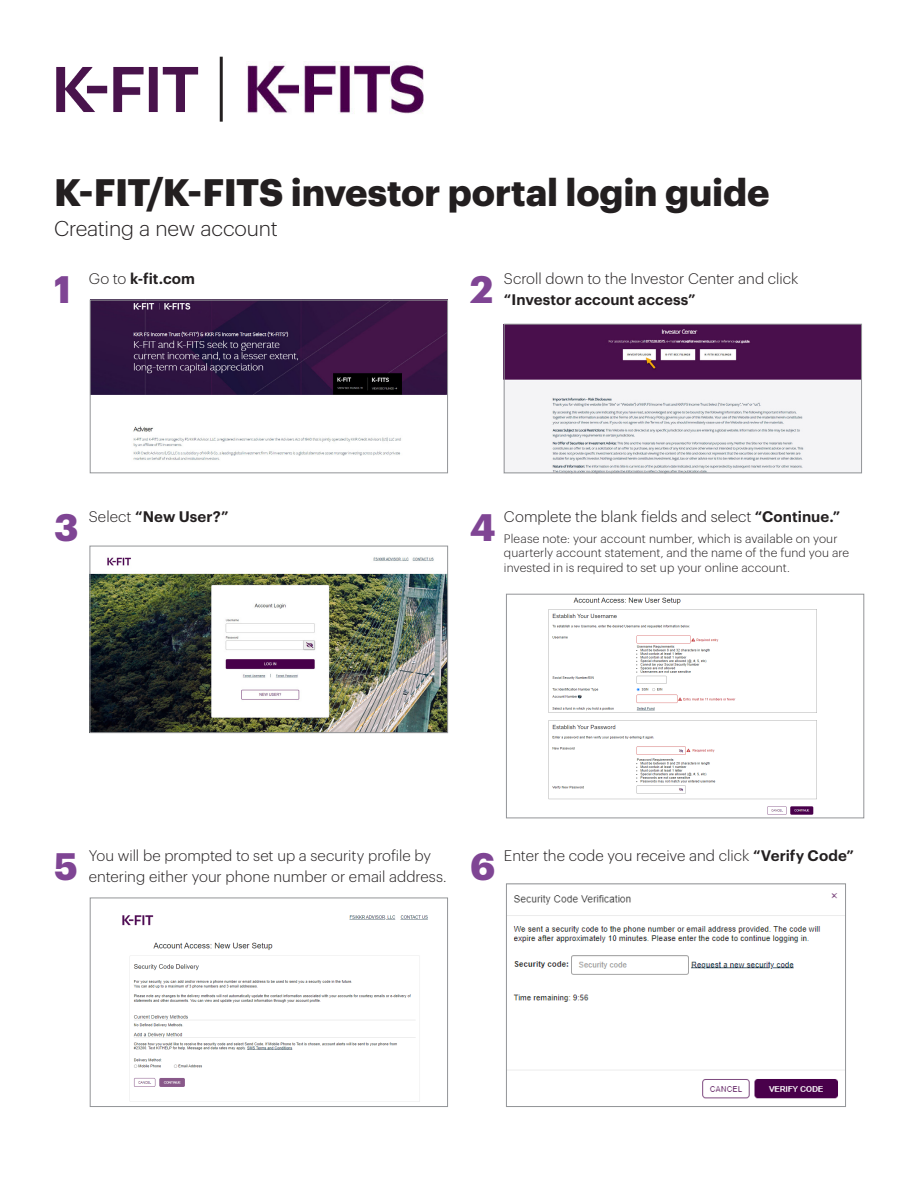
<style>
.page{position:relative;width:918px;height:1188px;background:#fff}
.page>*{position:absolute;margin:0;border:0;box-sizing:border-box;transform-origin:0 0}
.Fund_name_heading{font:700 37.5px "Graphik";letter-spacing:-.005em;color:#231f20}
.Fund_name_heading-2{font:700 37.5px "Graphik";color:#7f4594}
.Intro_body_copy{font:300 21px "Graphik";letter-spacing:-.005em;color:#231f20}
.Body_copy{font:300 15px/21px "Graphik";letter-spacing:.005em;color:#231f20}
.Body_copy-2{font:600 15px "Graphik";letter-spacing:.005em;color:#231f20}
.Body_copy-3{font:300 12px/14.4px "Graphik";letter-spacing:.01em;color:#231f20}
.s1{font-weight:300}
.s2{font-weight:600}
</style>
<div class="page">
<img style="left:506px;top:326px;width:354px;height:145px">
<div style="left:504px;top:324px;width:358px;height:149px;border:1px solid #939598"></div>
<img style="left:548px;top:597px;width:269px;height:218px">
<div style="left:506px;top:594px;width:358px;height:224px;border:1px solid #939598"></div>
<img style="left:92px;top:302px;width:354px;height:158px">
<div style="left:90px;top:300px;width:358px;height:173px;border:1px solid #939598"></div>
<img style="left:122px;top:915px;width:306px;height:187px">
<div style="left:90px;top:898px;width:358px;height:209px;border:1px solid #939598"></div>
<img style="left:92px;top:557px;width:354px;height:174px">
<div style="left:90px;top:546px;width:358px;height:187px;border:1px solid #939598"></div>
<img style="left:508px;top:893px;width:336px;height:206px">
<div style="left:506px;top:884px;width:340px;height:223px;border:1px solid #939598"></div>
<img style="left:247px;top:64px;width:177px;height:50px">
<img style="left:56px;top:67px;width:143px;height:45px">
<hr style="left:220px;top:57px;width:3px;height:65px;background:#231f20">
<p class="Fund_name_heading" style="left:54px;top:164px;width:717px">K-FIT/K-FITS investor portal login guide</p>
<p class="Intro_body_copy" style="left:54px;top:214px;width:225px">Creating a new account</p>
<p class="Fund_name_heading-2" style="left:54px;top:260px;width:18px">1</p>
<p class="Body_copy-2" style="left:89px;top:267px;width:108px"><span class="s1">Go to</span> k-fit.com</p>
<p class="Fund_name_heading-2" style="left:470px;top:260px;width:25px">2</p>
<p class="Body_copy" style="left:504px;top:267px;width:296px">Scroll down to the Investor Center and click <span class="s2">“Investor account access”</span></p>
<p class="Fund_name_heading-2" style="left:54px;top:498px;width:26px">3</p>
<p class="Body_copy-2" style="left:89px;top:505px;width:141px"><span class="s1">Select</span> “New User?”</p>
<p class="Fund_name_heading-2" style="left:470px;top:498px;width:27px">4</p>
<p class="Body_copy" style="left:504px;top:505px;width:338px">Complete the blank fields and select <span class="s2">“Continue.”</span></p>
<p class="Body_copy-3" style="left:504px;top:531px;width:347px">Please note: your account number, which is available on your quarterly account statement, and the name of the fund you are invested in is required to set up your online account.</p>
<p class="Fund_name_heading-2" style="left:54px;top:837px;width:25px">5</p>
<p class="Body_copy" style="left:89px;top:844px;width:359px">You will be prompted to set up a security profile by entering either your phone number or email address.</p>
<p class="Fund_name_heading-2" style="left:470px;top:837px;width:27px">6</p>
<p class="Body_copy" style="left:504px;top:844px;width:352px">Enter the code you receive and click <span class="s2">“Verify Code”</span></p>
</div>
